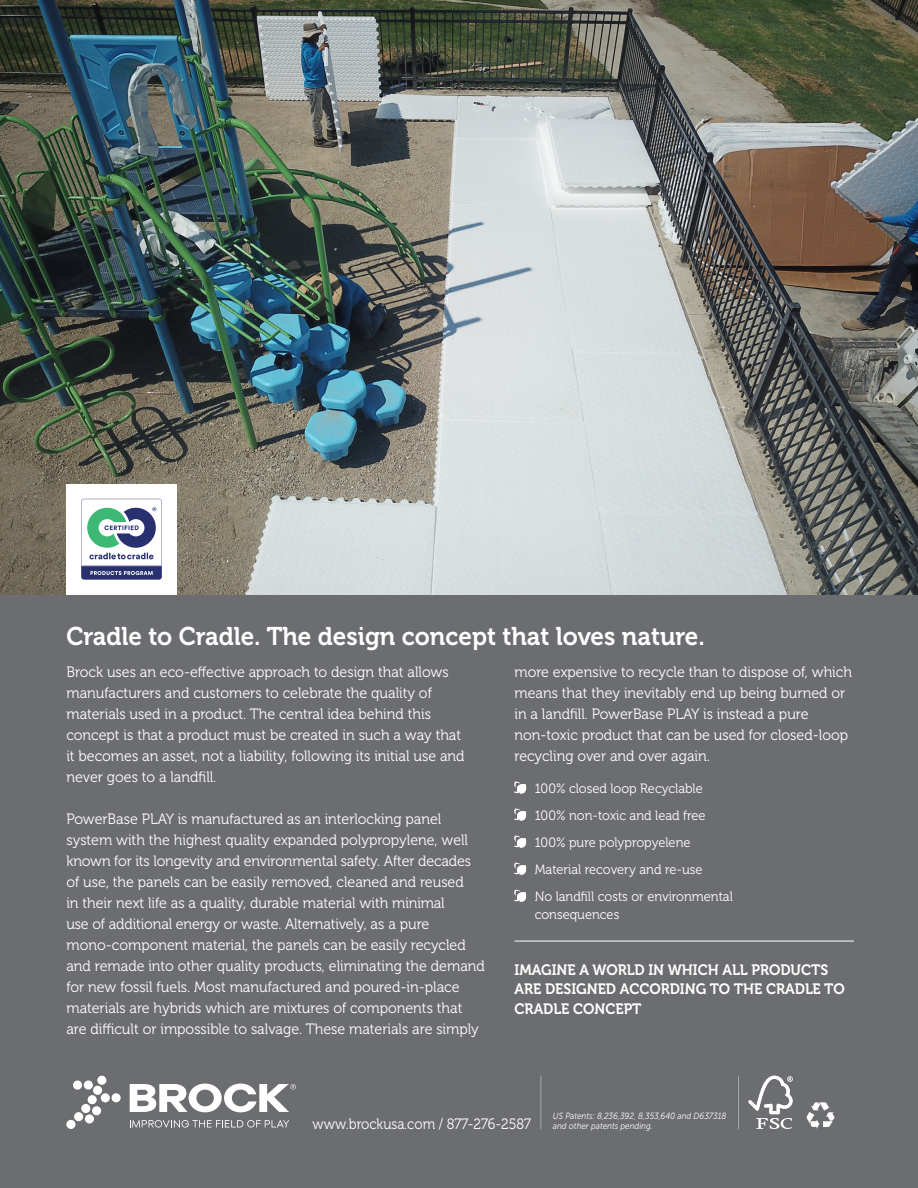
<style>
.page{position:relative;width:918px;height:1188px;background:#6c6d70}
.page>*{position:absolute;margin:0;border:0;box-sizing:border-box;transform-origin:0 0}
.t1{font:25.5px "Museo 700";color:#fff;scale:.95 1}
.t2{font:15px/21px "Museo 300";color:#fff;scale:.95 1}
.t3{font:15px/19.5px "Museo 700";color:#fff;scale:.95 1}
.t4{font:15px "Museo 300";color:#fff;scale:.9 1}
.t5{font:13.5px "Museo 300";color:#fff;scale:.95 1}
.t6{font:italic 9px "Museo Sans 300";color:#fff;scale:.9 1}
</style>
<div class="page">
<img style="left:0;top:0;width:918px;height:594px">
<div style="left:66px;top:484px;width:111px;height:110px;background:#fff"></div>
<svg style="left:81px;top:499px;width:81px;height:81px"></svg>
<hr style="left:514px;top:941px;width:340px;height:1px;background:#fff">
<svg style="left:806px;top:1102px;width:29px;height:27px"></svg>
<svg style="left:748px;top:1076px;width:45px;height:53px"></svg>
<hr style="left:541px;top:1076px;width:1px;height:53px;background:#a8a9ad">
<hr style="left:738px;top:1076px;width:1px;height:53px;background:#a8a9ad">
<div style="left:97px;top:1076px;width:9px;height:9px;background:#fff;border-radius:50%"></div>
<div style="left:93px;top:1086px;width:9px;height:9px;background:#fff;border-radius:50%"></div>
<div style="left:73px;top:1081px;width:9px;height:9px;background:#fff;border-radius:50%"></div>
<div style="left:84px;top:1080px;width:9px;height:10px;background:#fff;border-radius:50%"></div>
<div style="left:88px;top:1095px;width:9px;height:9px;background:#fff;border-radius:50%"></div>
<div style="left:81px;top:1104px;width:9px;height:9px;background:#fff;border-radius:50%"></div>
<div style="left:66px;top:1120px;width:10px;height:9px;background:#fff;border-radius:50%"></div>
<div style="left:74px;top:1112px;width:9px;height:9px;background:#fff;border-radius:50%"></div>
<div style="left:101px;top:1093px;width:9px;height:9px;background:#fff;border-radius:50%"></div>
<div style="left:112px;top:1093px;width:9px;height:9px;background:#fff;border-radius:50%"></div>
<div style="left:92px;top:1106px;width:9px;height:9px;background:#fff;border-radius:50%"></div>
<div style="left:85px;top:1114px;width:9px;height:9px;background:#fff;border-radius:50%"></div>
<svg style="left:130px;top:1120px;width:159px;height:8px"></svg>
<svg style="left:130px;top:1084px;width:166px;height:28px"></svg>
<svg style="left:514px;top:782px;width:13px;height:12px"></svg>
<svg style="left:514px;top:809px;width:13px;height:12px"></svg>
<svg style="left:514px;top:836px;width:13px;height:12px"></svg>
<svg style="left:514px;top:863px;width:13px;height:12px"></svg>
<svg style="left:514px;top:890px;width:13px;height:12px"></svg>
<p class="t1" style="left:66px;top:622px;width:674px">Cradle to Cradle. The design concept that loves nature.</p>
<p class="t2" style="left:66px;top:662px;width:404px">Brock uses an eco-effective approach to design that allows</p>
<p class="t2" style="left:66px;top:683px;width:386px">manufacturers and customers to celebrate the quality of</p>
<p class="t2" style="left:66px;top:704px;width:385px">materials used in a product. The central idea behind this</p>
<p class="t2" style="left:66px;top:725px;width:421px">concept is that a product must be created in such a way that it becomes an asset, not a liability, following its initial use and never goes to a landfill.</p>
<p class="t2" style="left:66px;top:809px;width:442px">PowerBase PLAY is manufactured as an interlocking panel system with the highest quality expanded polypropylene, well known for its longevity and environmental safety. After decades of use, the panels can be easily removed, cleaned and reused<br>in their next life as a quality, durable material with minimal<br>use of additional energy or waste. Alternatively, as a pure mono-component material, the panels can be easily recycled and remade into other quality products, eliminating the demand for new fossil fuels. Most manufactured and poured-in-place materials are hybrids which are mixtures of components that are difficult or impossible to salvage. These materials are simply</p>
<p class="t2" style="left:514px;top:662px;width:357px">more expensive to recycle than to dispose of, which means that they inevitably end up being burned or in a landfill. PowerBase PLAY is instead a pure</p>
<p class="t2" style="left:514px;top:725px;width:353px">non-toxic product that can be used for closed-loop recycling over and over again.</p>
<p class="t5" style="left:535px;top:781px;width:178px">100% closed loop Recyclable</p>
<p class="t5" style="left:535px;top:808px;width:181px">100% non-toxic and lead free</p>
<p class="t5" style="left:535px;top:835px;width:165px">100% pure polypropyelene</p>
<p class="t5" style="left:535px;top:862px;width:178px">Material recovery and re-use</p>
<p class="t5" style="left:535px;top:889px;width:210px">No landfill costs or environmental</p>
<p class="t5" style="left:535px;top:907px;width:91px">consequences</p>
<p class="t3" style="left:514px;top:960px;width:332px">IMAGINE A WORLD IN WHICH ALL PRODUCTS</p>
<p class="t3" style="left:514px;top:980px;width:349px">ARE DESIGNED ACCORDING TO THE CRADLE TO<br>CRADLE CONCEPT</p>
<p class="t4" style="left:313px;top:1116px;width:244px">www.brockusa.com / 877-276-2587</p>
<p class="t6" style="left:553px;top:1111px;width:194px">US Patents: 8,236,392, 8,353,640 and D637318</p>
<p class="t6" style="left:553px;top:1121px;width:112px">and other patents pending.</p>
</div>
